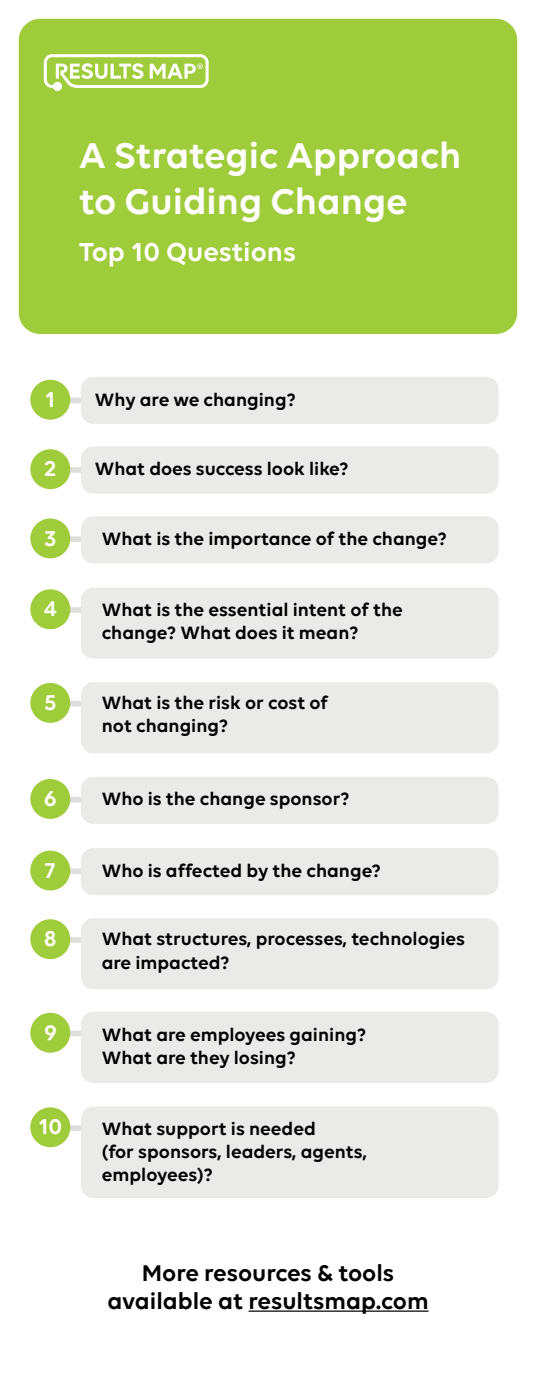
<style>
.page{position:relative;width:536px;height:1386px;background:#fff}
.page>*{position:absolute;margin:0;border:0;box-sizing:border-box;transform-origin:0 0}
.t1{font:600 38.5px/45.5px "Volte";color:#fff}
.t2{font:600 28px "Volte";color:#fff}
.t3{font:600 24.5px/28px "Volte";color:#000;text-align:center}
.t4{font:600 23.1px "Volte";color:#fff}
.t5{font:600 19.25px/23.1px "Volte";color:#000}
</style>
<div class="page">
<div style="left:40px;top:701px;width:212px;height:5px;background:#dededd;border-radius:3px"></div>
<div style="left:40px;top:607px;width:212px;height:6px;background:#dededd;border-radius:3px"></div>
<div style="left:19px;top:19px;width:498px;height:315px;background:#9fcc3b;border-radius:21px"></div>
<div style="left:81px;top:588px;width:417px;height:71px;background:#eaeae8;border-radius:13px"></div>
<div style="left:81px;top:682px;width:417px;height:71px;background:#eaeae8;border-radius:13px"></div>
<div style="left:40px;top:536px;width:212px;height:6px;background:#dededd;border-radius:3px"></div>
<div style="left:81px;top:516px;width:417px;height:48px;background:#eaeae8;border-radius:13px"></div>
<div style="left:40px;top:398px;width:212px;height:5px;background:#dededd;border-radius:3px"></div>
<div style="left:81px;top:377px;width:417px;height:47px;background:#eaeae8;border-radius:13px"></div>
<div style="left:30px;top:380px;width:40px;height:40px;background:#9fcc3b;border-radius:50%"></div>
<div style="left:30px;top:518px;width:40px;height:40px;background:#9fcc3b;border-radius:50%"></div>
<div style="left:40px;top:467px;width:212px;height:6px;background:#dededd;border-radius:3px"></div>
<div style="left:81px;top:446px;width:417px;height:48px;background:#eaeae8;border-radius:13px"></div>
<div style="left:30px;top:449px;width:40px;height:40px;background:#9fcc3b;border-radius:50%"></div>
<div style="left:30px;top:589px;width:40px;height:40px;background:#9fcc3b;border-radius:50%"></div>
<div style="left:40px;top:797px;width:212px;height:6px;background:#dededd;border-radius:3px"></div>
<div style="left:81px;top:777px;width:417px;height:47px;background:#eaeae8;border-radius:13px"></div>
<div style="left:30px;top:779px;width:40px;height:40px;background:#9fcc3b;border-radius:50%"></div>
<div style="left:40px;top:868px;width:212px;height:6px;background:#dededd;border-radius:3px"></div>
<div style="left:30px;top:851px;width:40px;height:40px;background:#9fcc3b;border-radius:50%"></div>
<div style="left:40px;top:937px;width:212px;height:6px;background:#dededd;border-radius:3px"></div>
<div style="left:81px;top:918px;width:417px;height:71px;background:#eaeae8;border-radius:13px"></div>
<div style="left:30px;top:919px;width:40px;height:40px;background:#9fcc3b;border-radius:50%"></div>
<div style="left:40px;top:1125px;width:212px;height:6px;background:#dededd;border-radius:3px"></div>
<div style="left:81px;top:1107px;width:417px;height:91px;background:#eaeae8;border-radius:13px"></div>
<div style="left:30px;top:1107px;width:40px;height:40px;background:#9fcc3b;border-radius:50%"></div>
<div style="left:40px;top:1031px;width:212px;height:5px;background:#dededd;border-radius:3px"></div>
<div style="left:81px;top:1012px;width:417px;height:71px;background:#eaeae8;border-radius:13px"></div>
<div style="left:30px;top:1013px;width:40px;height:40px;background:#9fcc3b;border-radius:50%"></div>
<div style="left:81px;top:848px;width:417px;height:47px;background:#eaeae8;border-radius:13px"></div>
<div style="left:30px;top:683px;width:40px;height:40px;background:#9fcc3b;border-radius:50%"></div>
<svg style="left:44px;top:54px;width:164px;height:37px"></svg>
<hr style="left:248px;top:1311px;width:180px;height:1px;background:#000">
<h1 class="t1" style="left:79px;top:132px;width:384px">A Strategic Approach to Guiding Change</h1>
<h2 class="t2" style="left:79px;top:235px;width:218px">Top 10 Questions</h2>
<p class="t4" style="left:45px;top:386px;width:12px">1</p>
<p class="t5" style="left:95px;top:388px;width:203px">Why are we changing?</p>
<p class="t4" style="left:44px;top:455px;width:13px">2</p>
<p class="t5" style="left:95px;top:457px;width:255px">What does success look like?</p>
<p class="t4" style="left:44px;top:524px;width:13px">3</p>
<p class="t5" style="left:102px;top:526px;width:346px">What is the importance of the change?</p>
<p class="t4" style="left:44px;top:595px;width:14px">4</p>
<p class="t4" style="left:44px;top:689px;width:14px">5</p>
<p class="t5" style="left:102px;top:597px;width:302px">What is the essential intent of the change? What does it mean?</p>
<p class="t5" style="left:102px;top:691px;width:228px">What is the risk or cost of not changing?</p>
<p class="t4" style="left:44px;top:785px;width:14px">6</p>
<p class="t5" style="left:102px;top:787px;width:249px">Who is the change sponsor?</p>
<p class="t4" style="left:45px;top:857px;width:12px">7</p>
<p class="t5" style="left:102px;top:858px;width:281px">Who is affected by the change?</p>
<p class="t4" style="left:44px;top:925px;width:14px">8</p>
<p class="t5" style="left:102px;top:927px;width:364px">What structures, processes, technologies are impacted?</p>
<p class="t4" style="left:44px;top:1019px;width:14px">9</p>
<p class="t5" style="left:102px;top:1022px;width:266px">What are employees gaining?<br>What are they losing?</p>
<p class="t4" style="left:38px;top:1113px;width:25px">10</p>
<p class="t5" style="left:102px;top:1117px;width:267px">What support is needed<br>(for sponsors, leaders, agents, employees)?</p>
<p class="t3" style="left:107px;top:1258px;width:323px">More resources &amp; tools available at resultsmap.com</p>
</div>
